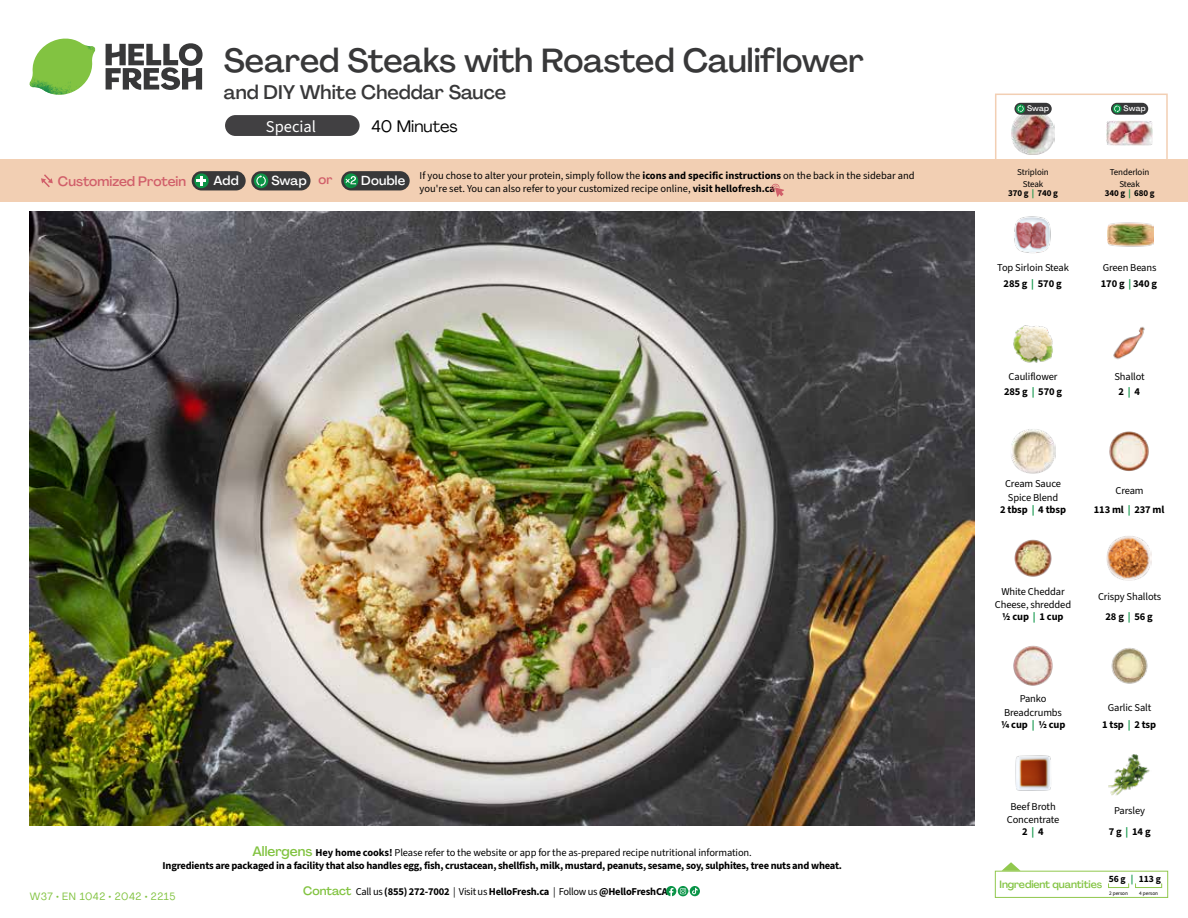
<style>
.page{position:relative;width:1188px;height:918px;background:#fff}
.page>*{position:absolute;margin:0;border:0;box-sizing:border-box;transform-origin:0 0}
.t1{font:500 33px "Agrandir";letter-spacing:-.005em;color:#383839}
.t2{font:500 19.5px "Agrandir";color:#383839}
.t3{font:16.5px "Agrandir";color:#000}
.t4{font:16.5px "Source Sans 3";color:#fff}
.t5{font:500 13.5px "Agrandir";color:#d15f6a}
.t6{font:500 12.9px "Agrandir";letter-spacing:.015em;color:#fff}
.t7{font:10.5px/13.5px "Source Sans 3";letter-spacing:-.01em;color:#000;text-align:center}
.t8{font:700 10.5px/13.5px "Source Sans 3";letter-spacing:-.02em;color:#000;text-align:center}
.t9{font:500 10.5px "Agrandir";letter-spacing:-.01em;color:#82c341}
.t10{font:10.5px "Agrandir";letter-spacing:.05em;color:#82c341}
.t11{font:700 9.6px "Source Sans 3";color:#000}
.t12{font:9px/11.6px "Source Sans 3";letter-spacing:-.01em;color:#000;text-align:center}
.t13{font:700 9px "Source Sans 3";letter-spacing:-.01em;color:#000}
.t14{font:500 7.95px "Agrandir";letter-spacing:.01em;color:#fff}
.t15{font:5.25px "Source Sans 3";letter-spacing:-.01em;color:#000}
.s1{color:#0b9446}
.s2{color:#d15f6a}
.s3{font-weight:700}
.s4{font-weight:700;color:#0b9446}
.s5{font-family:"Agrandir";font-weight:500;font-size:13.5px;color:#82c341}
.s6{font-weight:400}
.s7{font-family:"Agrandir";font-weight:500;font-size:12px;color:#82c341}
</style>
<div class="page">
<svg style="left:106px;top:43px;width:97px;height:47px"></svg>
<svg style="left:34px;top:39px;width:59px;height:38px"></svg>
<img style="left:65px;top:39px;width:30px;height:25px">
<img style="left:33px;top:60px;width:56px;height:10px">
<img style="left:29px;top:64px;width:58px;height:31px">
<img style="left:64px;top:70px;width:25px;height:24px">
<img style="left:30px;top:211px;width:945px;height:615px">
<svg style="left:690px;top:886px;width:10px;height:10px"></svg>
<svg style="left:666px;top:886px;width:32px;height:10px"></svg>
<svg style="left:1002px;top:862px;width:19px;height:9px"></svg>
<div style="left:995px;top:871px;width:173px;height:27px;border:1px solid #91c84e"></div>
<div style="left:1108px;top:883px;width:21px;height:5px;border:1px solid #91c84e"></div>
<div style="left:1135px;top:883px;width:27px;height:5px;border:1px solid #91c84e"></div>
<img style="left:1013px;top:325px;width:40px;height:38px">
<img style="left:1113px;top:326px;width:32px;height:34px">
<img style="left:1011px;top:429px;width:45px;height:45px">
<img style="left:1109px;top:431px;width:40px;height:40px">
<img style="left:1014px;top:539px;width:38px;height:38px">
<img style="left:1106px;top:536px;width:46px;height:45px">
<img style="left:1013px;top:645px;width:40px;height:41px">
<img style="left:1015px;top:755px;width:36px;height:36px">
<img style="left:1108px;top:754px;width:42px;height:42px">
<img style="left:1108px;top:222px;width:45px;height:25px">
<img style="left:1014px;top:216px;width:37px;height:37px">
<img style="left:1111px;top:648px;width:37px;height:36px">
<div style="left:0;top:160px;width:1188px;height:42px;background:#f2cfb3"></div>
<svg style="left:41px;top:174px;width:12px;height:13px"></svg>
<div style="left:341px;top:171px;width:69px;height:19px;background:#383839;border-radius:10px"></div>
<svg style="left:344px;top:173px;width:14px;height:15px"></svg>
<div style="left:347px;top:180px;width:10px;height:11px;background:#000;opacity:.35"></div>
<svg style="left:345px;top:176px;width:11px;height:8px"></svg>
<div style="left:251px;top:171px;width:60px;height:19px;background:#383839;border-radius:10px"></div>
<svg style="left:254px;top:173px;width:14px;height:15px"></svg>
<svg style="left:256px;top:175px;width:10px;height:12px"></svg>
<div style="left:192px;top:171px;width:54px;height:19px;background:#383839;border-radius:10px"></div>
<svg style="left:194px;top:173px;width:15px;height:15px"></svg>
<svg style="left:197px;top:176px;width:9px;height:10px"></svg>
<svg style="left:771px;top:183px;width:13px;height:14px"></svg>
<div style="left:995px;top:94px;width:173px;height:69px;border:2px solid #f2cfb3"></div>
<img style="left:1107px;top:120px;width:45px;height:26px">
<img style="left:1011px;top:115px;width:44px;height:40px">
<div style="left:1111px;top:103px;width:37px;height:12px;background:#383839;border-radius:6px"></div>
<svg style="left:1113px;top:104px;width:9px;height:9px"></svg>
<svg style="left:1114px;top:105px;width:6px;height:7px"></svg>
<div style="left:1014px;top:103px;width:38px;height:12px;background:#383839;border-radius:6px"></div>
<svg style="left:1016px;top:104px;width:9px;height:9px"></svg>
<svg style="left:1018px;top:105px;width:6px;height:7px"></svg>
<div style="left:225px;top:115px;width:135px;height:21px;background:#414042;border-radius:10px"></div>
<h1 class="t1" style="left:224px;top:40px;width:642px">Seared Steaks with Roasted Cauliflower</h1>
<h2 class="t2" style="left:224px;top:80px;width:284px">and DIY White Cheddar Sauce</h2>
<h3 class="t3" style="left:372px;top:116px;width:88px">40 Minutes</h3>
<h3 class="t4" style="left:266px;top:116px;width:52px">Special</h3>
<p class="t14" style="left:1027px;top:104px;width:24px">Swap</p>
<p class="t14" style="left:1124px;top:104px;width:24px">Swap</p>
<p class="t12" style="left:1017px;top:166px;width:33px">Striploin<br>Steak</p>
<p class="t13" style="left:1008px;top:187px;width:51px">370 g <span class="s1">|</span> 740 g</p>
<p class="t5" style="left:58px;top:173px;width:130px">Customized Protein</p>
<p class="t6" style="left:214px;top:172px;width:27px">Add</p>
<p class="t6" style="left:271px;top:172px;width:63px">Swap <span class="s2">or</span></p>
<p class="t6" style="left:361px;top:172px;width:45px">Double</p>
<p class="t12" style="left:1110px;top:167px;width:41px">Tenderloin<br>Steak</p>
<p class="t13" style="left:1105px;top:187px;width:51px">340 g <span class="s1">|</span> 680 g</p>
<p class="t7" style="left:420px;top:168px;width:497px;text-align:left">If you chose to alter your protein, simply follow the <span class="s3">icons and specific instructions</span> on the back in the sidebar and you're set. You can also refer to your customized recipe online, <span class="s3">visit hellofresh.ca</span></p>
<p class="t7" style="left:997px;top:260px;width:73px;line-height:16.4px">Top Sirloin Steak<br><span class="s3">285 g</span> <span class="s4">|</span> <span class="s3">570 g</span></p>
<p class="t7" style="left:1101px;top:259px;width:58px;line-height:16.4px;text-align:left">Green Beans<br><span class="s3">170 g</span> <span class="s4">|</span> <span class="s3">340 g</span></p>
<p class="t7" style="left:1004px;top:369px;width:60px;line-height:14.9px">Cauliflower<br><span class="s3">285 g</span> <span class="s4">|</span> <span class="s3">570 g</span></p>
<p class="t7" style="left:1114px;top:369px;width:32px;line-height:14.9px">Shallot<br><span class="s3">2</span> <span class="s4">|</span> <span class="s3">4</span></p>
<p class="t8" style="left:163px;top:846px;width:681px"><span class="s5">Allergens</span> Hey home cooks! <span class="s6">Please refer to the website or app for the as-prepared recipe nutritional information.<br></span>Ingredients are packaged in a facility that also handles egg, fish, crustacean, shellfish, milk, mustard, peanuts, sesame, soy, sulphites, tree nuts and wheat.</p>
<p class="t10" style="left:30px;top:890px;width:147px">W37 • EN 1042 • 2042 • 2215</p>
<p class="t8" style="left:303px;top:886px;width:366px"><span class="s7">Contact</span> <span class="s6">Call us</span> (855) 272-7002 <span class="s6">| Visit us</span> HelloFresh.ca <span class="s6">| Follow us</span> @HelloFreshCA</p>
<p class="t7" style="left:1005px;top:477px;width:57px;text-align:left">Cream Sauce<br>Spice Blend</p>
<p class="t8" style="left:1000px;top:503px;width:67px">2 tbsp <span class="s1">|</span> 4 tbsp</p>
<p class="t8" style="left:1094px;top:481px;width:72px;line-height:19px"><span class="s6">Cream<br></span>113 ml <span class="s1">|</span> 237 ml</p>
<p class="t7" style="left:995px;top:585px;width:78px">White Cheddar<br>Cheese, shredded</p>
<p class="t8" style="left:1002px;top:610px;width:63px">1/2 cup <span class="s1">|</span> 1 cup</p>
<p class="t7" style="left:1098px;top:587px;width:65px;line-height:20.1px">Crispy Shallots<br><span class="s3">28 g</span> <span class="s4">|</span> <span class="s3">56 g</span></p>
<p class="t7" style="left:1004px;top:692px;width:59px">Panko<br>Breadcrumbs</p>
<p class="t8" style="left:1001px;top:718px;width:66px">1/4 cup <span class="s1">|</span> 1/2 cup</p>
<p class="t7" style="left:1007px;top:799px;width:54px">Beef Broth<br>Concentrate</p>
<p class="t8" style="left:1022px;top:825px;width:23px">2 <span class="s1">|</span> 4</p>
<p class="t7" style="left:1102px;top:699px;width:55px;line-height:17px">Garlic Salt<br><span class="s3">1 tsp</span> <span class="s4">|</span> <span class="s3">2 tsp</span></p>
<p class="t7" style="left:1109px;top:800px;width:43px;line-height:21.1px">Parsley<br><span class="s3">7 g</span> <span class="s4">|</span> <span class="s3">14 g</span></p>
<p class="t11" style="left:1109px;top:872px;width:54px">56 g <span class="s1">|</span> 113 g</p>
<p class="t15" style="left:1109px;top:890px;width:20px">2 person</p>
<p class="t15" style="left:1139px;top:890px;width:20px">4 person</p>
<p class="t9" style="left:1000px;top:878px;width:104px">Ingredient quantities</p>
</div>
